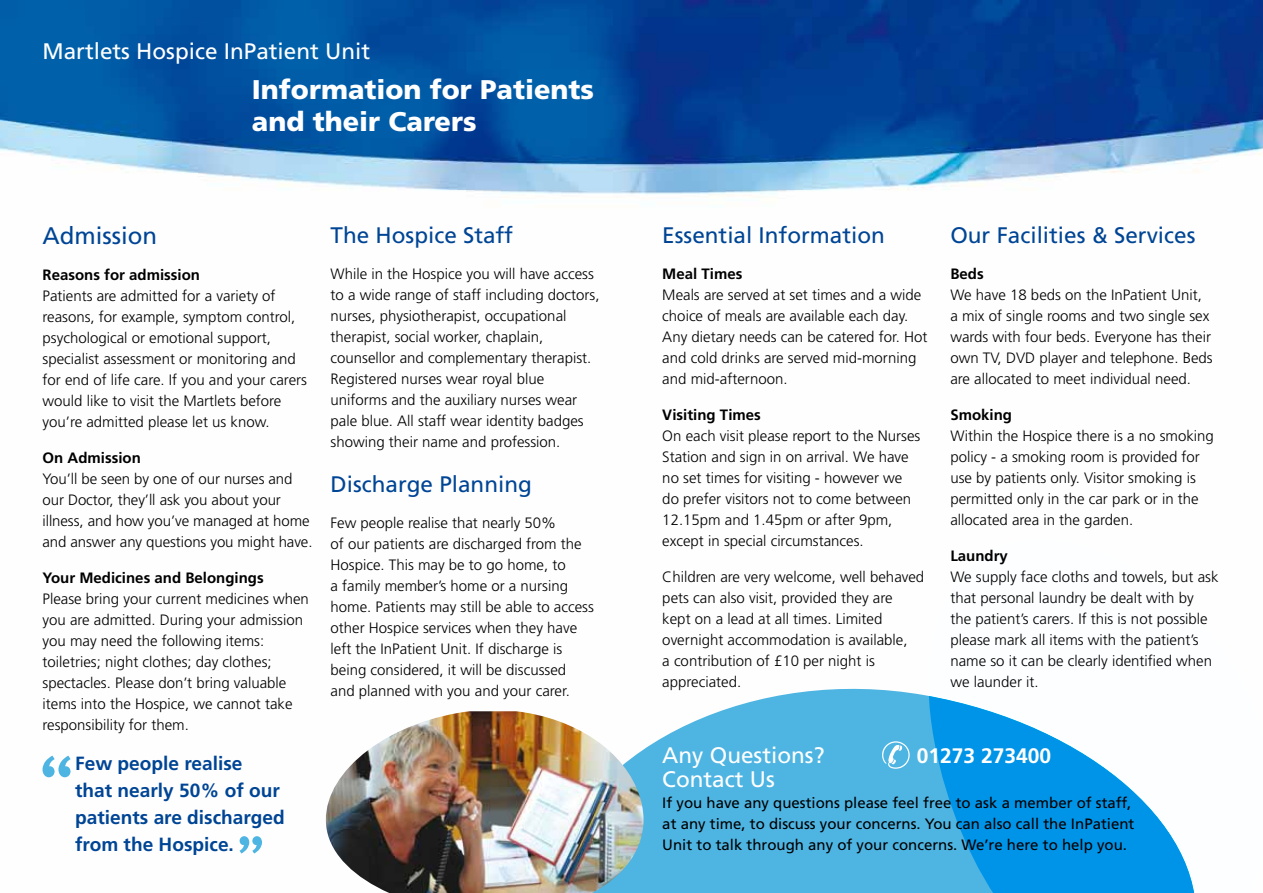
<style>
.page{position:relative;width:1263px;height:893px;background:#fff}
.page>*{position:absolute;margin:0;border:0;box-sizing:border-box;transform-origin:0 0}
.t1{font:900 27px/31.5px "Frutiger";color:#fff}
.t2{font:24px "Frutiger";color:#004595}
.t3{font:22.5px "Frutiger";color:#004595}
.t4{font:22.5px/24px "Frutiger";color:#fff}
.t5{font:700 21px "Frutiger";color:#fff}
.t6{font:700 19.05px/26.7px "Frutiger";color:#004595}
.t7{font:300 15px/21px "Frutiger";color:#000}
.t8{font:15px/21px "Frutiger";color:#000}
.t9{font:700 15px "Frutiger";color:#000}
</style>
<div class="page">
<img style="left:0;top:0;width:1263px;height:854px">
<svg style="left:525px;top:666px;width:402px;height:227px;fill:#4eb5e3"></svg>
<svg style="left:43px;top:756px;width:28px;height:21px"></svg>
<svg style="left:240px;top:836px;width:22px;height:17px"></svg>
<svg style="left:927px;top:537px;width:336px;height:356px"></svg>
<img style="left:318px;top:711px;width:328px;height:182px">
<svg style="left:882px;top:741px;width:28px;height:28px"></svg>
<h3 class="t4" style="left:43px;top:40px;width:329px">Martlets Hospice InPatient Unit</h3>
<h1 class="t1" style="left:252px;top:74px;width:344px">Information for Patients and their Carers</h1>
<h2 class="t2" style="left:43px;top:222px;width:116px">Admission</h2>
<p class="t9" style="left:43px;top:266px;width:159px">Reasons for admission</p>
<p class="t7" style="left:43px;top:286px;width:266px">Patients are admitted for a variety of reasons, for example, symptom control, psychological or emotional support, specialist assessment or monitoring and for end of life care. If you and your carers would like to visit the Martlets before you’re admitted please let us know.</p>
<p class="t9" style="left:43px;top:449px;width:100px">On Admission</p>
<p class="t7" style="left:43px;top:469px;width:272px">You’ll be seen by one of our nurses and our Doctor, they’ll ask you about your illness, and how you’ve managed at home and answer any questions you might have.</p>
<p class="t9" style="left:43px;top:569px;width:223px">Your Medicines and Belongings</p>
<p class="t7" style="left:43px;top:589px;width:268px">Please bring your current medicines when you are admitted. During your admission you may need the following items: toiletries; night clothes; day clothes; spectacles. Please don’t bring valuable items into the Hospice, we cannot take responsibility for them.</p>
<p class="t6" style="left:75px;top:751px;width:211px">Few people realise<br>that nearly 50% of our patients are discharged from the Hospice.</p>
<h3 class="t3" style="left:331px;top:222px;width:184px">The Hospice Staff</h3>
<p class="t7" style="left:331px;top:263px;width:270px">While in the Hospice you will have access to a wide range of staff including doctors, nurses, physiotherapist, occupational therapist, social worker, chaplain, counsellor and complementary therapist.<br>Registered nurses wear royal blue uniforms and the auxiliary nurses wear pale blue. All staff wear identity badges showing their name and profession.</p>
<h3 class="t3" style="left:331px;top:471px;width:203px">Discharge Planning</h3>
<p class="t7" style="left:331px;top:512px;width:265px">Few people realise that nearly 50%<br>of our patients are discharged from the Hospice. This may be to go home, to<br>a family member’s home or a nursing home. Patients may still be able to access other Hospice services when they have left the InPatient Unit. If discharge is being considered, it will be discussed and planned with you and your carer.</p>
<h3 class="t3" style="left:662px;top:222px;width:224px">Essential Information</h3>
<p class="t9" style="left:662px;top:265px;width:82px">Meal Times</p>
<p class="t7" style="left:662px;top:284px;width:267px">Meals are served at set times and a wide choice of meals are available each day.<br>Any dietary needs can be catered for. Hot and cold drinks are served mid-morning and mid-afternoon.</p>
<p class="t9" style="left:662px;top:406px;width:100px">Visiting Times</p>
<p class="t7" style="left:662px;top:425px;width:260px">On each visit please report to the Nurses Station and sign in on arrival. We have no set times for visiting - however we do prefer visitors not to come between 12.15pm and 1.45pm or after 9pm, except in special circumstances.</p>
<p class="t7" style="left:662px;top:566px;width:263px">Children are very welcome, well behaved pets can also visit, provided they are kept on a lead at all times. Limited overnight accommodation is available,<br>a contribution of £10 per night is appreciated.</p>
<h3 class="t3" style="left:950px;top:222px;width:247px">Our Facilities &amp; Services</h3>
<p class="t9" style="left:950px;top:265px;width:35px">Beds</p>
<p class="t7" style="left:950px;top:284px;width:264px">We have 18 beds on the InPatient Unit, a mix of single rooms and two single sex wards with four beds. Everyone has their own TV, DVD player and telephone. Beds are allocated to meet individual need.</p>
<p class="t9" style="left:950px;top:406px;width:63px">Smoking</p>
<p class="t7" style="left:950px;top:425px;width:265px">Within the Hospice there is a no smoking policy - a smoking room is provided for use by patients only. Visitor smoking is permitted only in the car park or in the allocated area in the garden.</p>
<p class="t9" style="left:950px;top:547px;width:59px">Laundry</p>
<p class="t7" style="left:950px;top:566px;width:270px">We supply face cloths and towels, but ask that personal laundry be dealt with by<br>the patient’s carers. If this is not possible please mark all items with the patient’s name so it can be clearly identified when we launder it.</p>
<h3 class="t4" style="left:662px;top:744px;width:164px">Any Questions?<br>Contact Us</h3>
<p class="t8" style="left:662px;top:793px;width:473px">If you have any questions please feel free to ask a member of staff, at any time, to discuss your concerns. You can also call the InPatient<br>Unit to talk through any of your concerns. We’re here to help you.</p>
<h3 class="t5" style="left:917px;top:744px;width:136px">01273 273400</h3>
</div>
